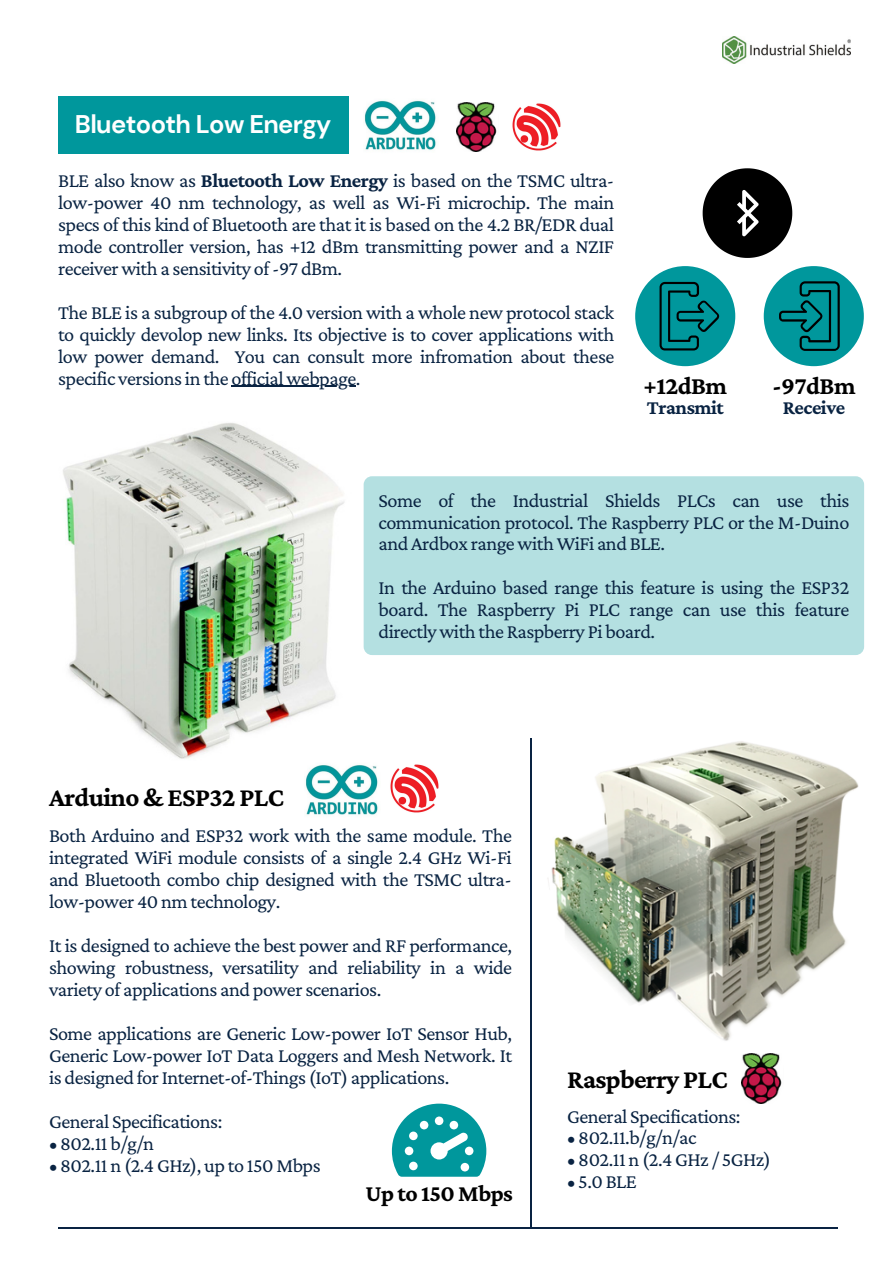
<style>
.page{position:relative;width:893px;height:1264px;background:#fff}
.page>*{position:absolute;margin:0;border:0;box-sizing:border-box;transform-origin:0 0}
.t1{font:700 27px "Crimson Pro";letter-spacing:-.025em;color:#000}
.t2{font:700 25.5px "DM Sans";letter-spacing:-.025em;color:#fff}
.t3{font:700 25.5px "Crimson Pro";letter-spacing:-.025em;color:#000}
.t4{font:700 23.7px "Crimson Pro";letter-spacing:-.025em;color:#000}
.t5{font:20.25px/21.9px "Crimson Pro";letter-spacing:-.025em;color:#092342;text-align:justify}
.t6{font:700 20.25px "Crimson Pro";letter-spacing:-.025em;color:#092342}
.s1{font-weight:700}
</style>
<div class="page">
<img style="left:456px;top:102px;width:41px;height:50px">
<img style="left:512px;top:103px;width:49px;height:48px">
<div style="left:58px;top:96px;width:290px;height:58px;background:#00979c"></div>
<img style="left:364px;top:100px;width:72px;height:50px">
<svg style="left:702px;top:168px;width:90px;height:90px"></svg>
<img style="left:63px;top:423px;width:281px;height:336px">
<img style="left:547px;top:741px;width:312px;height:300px">
<hr style="left:231px;top:385px;width:125px;height:2px;background:#092342">
<img style="left:741px;top:1053px;width:41px;height:50px">
<img style="left:390px;top:764px;width:49px;height:49px">
<img style="left:305px;top:765px;width:73px;height:50px">
<div style="left:763px;top:266px;width:100px;height:100px;background:#00979c;border-radius:50%"></div>
<svg style="left:779px;top:281px;width:60px;height:70px"></svg>
<div style="left:635px;top:266px;width:100px;height:100px;background:#00979c;border-radius:50%"></div>
<svg style="left:659px;top:282px;width:60px;height:68px"></svg>
<div style="left:363px;top:476px;width:501px;height:179px;background:#b4e0e1;border-radius:8px"></div>
<hr style="left:58px;top:1227px;width:779px;height:1px;background:#092342">
<hr style="left:531px;top:738px;width:1px;height:489px;background:#092342">
<svg style="left:392px;top:1103px;width:94px;height:73px"></svg>
<img style="left:722px;top:36px;width:128px;height:27px">
<p class="t2" style="left:75px;top:108px;width:258px">Bluetooth Low Energy</p>
<p class="t5" style="left:58px;top:169px;width:557px">BLE also know as <span class="s1">Bluetooth Low Energy</span> is based on the TSMC ultra&shy;low-power 40 nm technology, as well as Wi-Fi microchip. The main specs of this kind of Bluetooth are that it is based on the 4.2 BR/EDR dual mode controller version, has +12 dBm transmitting power and a NZIF receiver with a sensitivity of -97 dBm.</p>
<p class="t5" style="left:58px;top:301px;width:557px">The BLE is a subgroup of the 4.0 version with a whole new protocol stack to quickly devolop new links. Its objective is to cover applications with low power demand. You can consult more infromation about these specific versions in the official webpage.</p>
<p class="t3" style="left:643px;top:371px;width:85px">+12dBm</p>
<p class="t3" style="left:772px;top:371px;width:85px">-97dBm</p>
<p class="t6" style="left:647px;top:395px;width:78px">Transmit</p>
<p class="t6" style="left:782px;top:395px;width:64px">Receive</p>
<h1 class="t1" style="left:49px;top:781px;width:236px">Arduino &amp; ESP32 PLC</h1>
<p class="t5" style="left:378px;top:488px;width:472px">Some of the Industrial Shields PLCs can use this communication protocol. The Raspberry PLC or the M-Duino and Ardbox range with WiFi and BLE.</p>
<p class="t5" style="left:378px;top:576px;width:472px">In the Arduino based range this feature is using the ESP32 board. The Raspberry Pi PLC range can use this feature directly with the Raspberry Pi board.</p>
<p class="t5" style="left:49px;top:824px;width:464px">Both Arduino and ESP32 work with the same module. The integrated WiFi module consists of a single 2.4 GHz Wi-Fi and Bluetooth combo chip designed with the TSMC ultra&shy;low-power 40 nm technology.</p>
<p class="t5" style="left:49px;top:934px;width:464px">It is designed to achieve the best power and RF performance, showing robustness, versatility and reliability in a wide variety of applications and power scenarios.</p>
<p class="t5" style="left:49px;top:1022px;width:464px">Some applications are Generic Low-power IoT Sensor Hub, Generic Low-power IoT Data Loggers and Mesh Network. It is designed for Internet-of-Things (IoT) applications.</p>
<p class="t5" style="left:49px;top:1109px;width:175px">General Specifications:</p>
<p class="t5" style="left:49px;top:1131px;width:106px">• 802.11 b/g/n</p>
<p class="t5" style="left:49px;top:1153px;width:273px">• 802.11 n (2.4 GHz), up to 150 Mbps</p>
<p class="t4" style="left:365px;top:1179px;width:149px">Up to 150 Mbps</p>
<h1 class="t1" style="left:567px;top:1063px;width:162px">Raspberry PLC</h1>
<p class="t5" style="left:567px;top:1104px;width:175px">General Specifications:</p>
<p class="t5" style="left:567px;top:1126px;width:131px">• 802.11.b/g/n/ac</p>
<p class="t5" style="left:567px;top:1148px;width:205px">• 802.11 n (2.4 GHz / 5GHz)</p>
<p class="t5" style="left:567px;top:1170px;width:71px">• 5.0 BLE</p>
</div>
